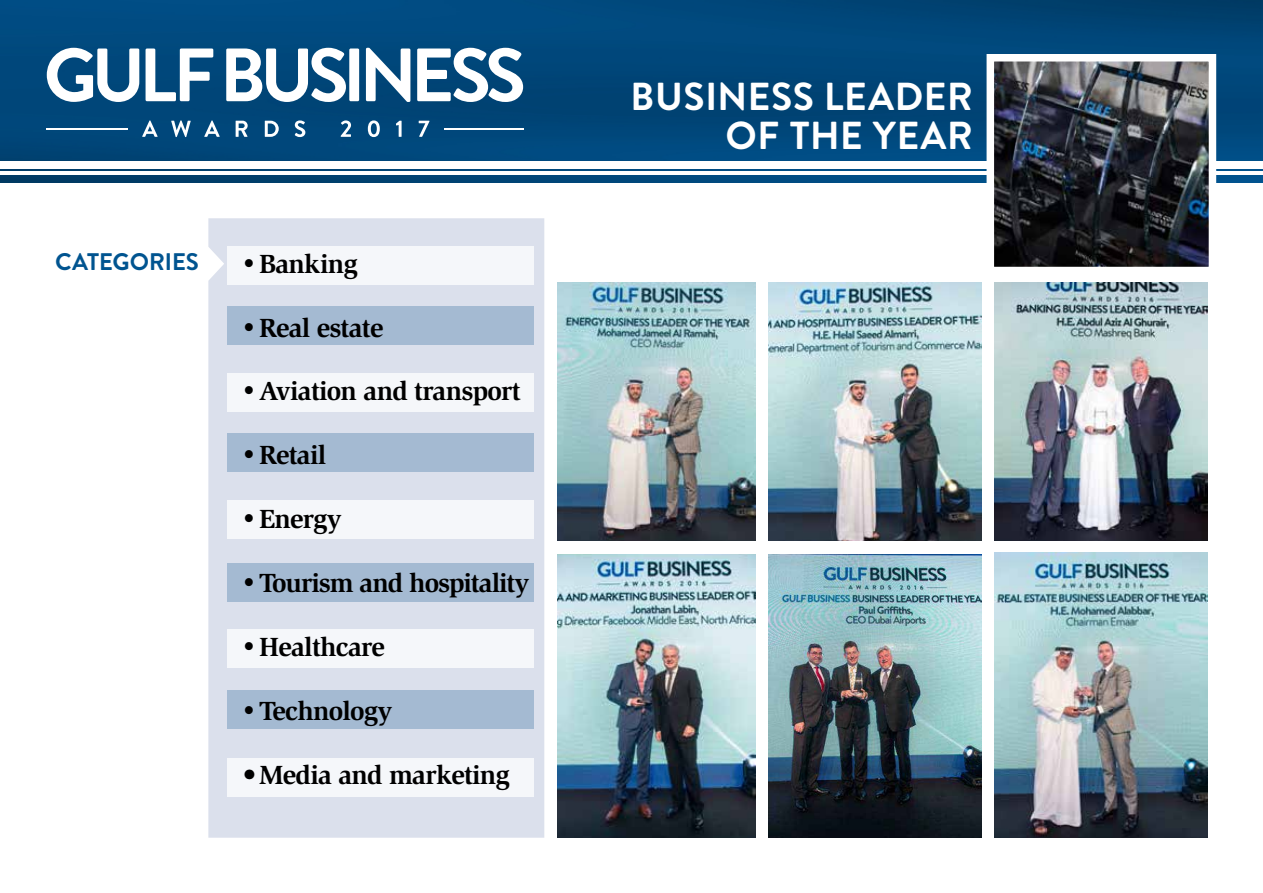
<style>
.page{position:relative;width:1263px;height:893px;background:#fff}
.page>*{position:absolute;margin:0;border:0;box-sizing:border-box;transform-origin:0 0}
.t1{font:700 39px/39px "Brandon Text";letter-spacing:.015em;color:#fff;text-align:right}
.t2{font:700 27px "Slimbach";letter-spacing:-.03em;color:#000}
.t3{font:700 24px "Brandon Text";color:#005490}
</style>
<div class="page">
<img style="left:0;top:0;width:1263px;height:182px">
<div style="left:0;top:162px;width:1263px;height:7px;background:#fff"></div>
<hr style="left:0;top:171px;width:1263px;height:3px;background:#fff">
<svg style="left:226px;top:48px;width:297px;height:54px"></svg>
<svg style="left:47px;top:48px;width:166px;height:54px"></svg>
<hr style="left:47px;top:128px;width:81px;height:1px;background:#fff">
<hr style="left:444px;top:128px;width:79px;height:1px;background:#fff">
<svg style="left:142px;top:120px;width:16px;height:17px"></svg>
<svg style="left:171px;top:120px;width:20px;height:17px"></svg>
<svg style="left:204px;top:120px;width:16px;height:17px"></svg>
<svg style="left:236px;top:121px;width:12px;height:16px"></svg>
<svg style="left:265px;top:121px;width:14px;height:16px"></svg>
<svg style="left:295px;top:120px;width:10px;height:17px"></svg>
<svg style="left:341px;top:120px;width:10px;height:17px"></svg>
<svg style="left:368px;top:120px;width:12px;height:17px"></svg>
<svg style="left:396px;top:121px;width:6px;height:16px"></svg>
<svg style="left:419px;top:121px;width:10px;height:16px"></svg>
<div style="left:208px;top:218px;width:336px;height:620px;background:#dbe0ec"></div>
<div style="left:227px;top:306px;width:307px;height:38px;background:#a4bad2"></div>
<div style="left:227px;top:433px;width:307px;height:39px;background:#a4bad2"></div>
<div style="left:227px;top:563px;width:307px;height:38px;background:#a4bad2"></div>
<div style="left:227px;top:690px;width:307px;height:39px;background:#a4bad2"></div>
<div style="left:227px;top:246px;width:307px;height:39px;background:#f5f7fa"></div>
<div style="left:227px;top:373px;width:307px;height:39px;background:#f5f7fa"></div>
<div style="left:227px;top:500px;width:307px;height:39px;background:#f5f7fa"></div>
<div style="left:227px;top:629px;width:307px;height:38px;background:#f5f7fa"></div>
<div style="left:227px;top:758px;width:307px;height:39px;background:#f5f7fa"></div>
<img style="left:768px;top:554px;width:213px;height:284px">
<img style="left:557px;top:554px;width:198px;height:284px">
<img style="left:994px;top:553px;width:214px;height:285px">
<img style="left:994px;top:282px;width:214px;height:258px">
<img style="left:557px;top:282px;width:198px;height:258px">
<img style="left:768px;top:282px;width:213px;height:258px">
<img style="left:995px;top:63px;width:212px;height:202px">
<div style="left:986px;top:54px;width:230px;height:220px;border:8px solid #fff"></div>
<p class="t3" style="left:55px;top:245px;width:145px">CATEGORIES</p>
<p class="t2" style="left:243px;top:248px;width:117px">• Banking</p>
<p class="t2" style="left:243px;top:311px;width:142px">• Real estate</p>
<p class="t2" style="left:243px;top:375px;width:279px">• Aviation and transport</p>
<p class="t2" style="left:243px;top:439px;width:85px">• Retail</p>
<p class="t2" style="left:243px;top:503px;width:100px">• Energy</p>
<p class="t2" style="left:243px;top:567px;width:288px">• Tourism and hospitality</p>
<p class="t2" style="left:243px;top:631px;width:144px">• Healthcare</p>
<p class="t2" style="left:243px;top:695px;width:151px">• Technology</p>
<p class="t2" style="left:243px;top:758px;width:269px">•Media and marketing</p>
<h1 class="t1" style="left:631px;top:76px;width:344px">BUSINESS LEADER<br>OF THE YEAR</h1>
</div>
